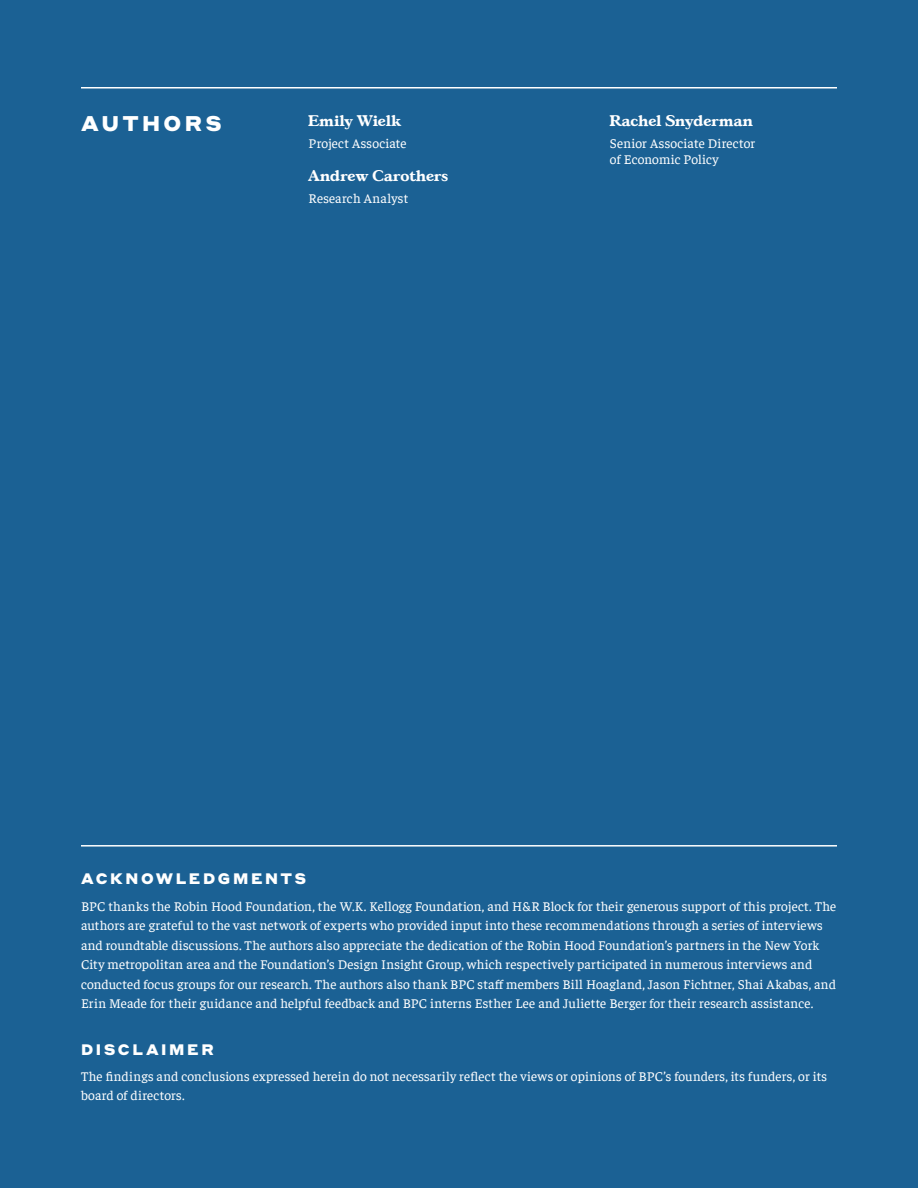
<style>
.page{position:relative;width:918px;height:1188px;background:#1b6194}
.page>*{position:absolute;margin:0;border:0;box-sizing:border-box;transform-origin:0 0}
.Staff_-_Group_Title{font:900 21px "Styrene A";letter-spacing:.16em;color:#fff}
.Staff_-_Name{font:700 15px "Gascogne TS";letter-spacing:.01em;color:#fff}
.Disclaimer_-_Titles{font:900 15px "Styrene A";letter-spacing:.175em;color:#fff}
.Disclaimer_-_Body{font:13.5px/19.5px "Faustina";letter-spacing:.01em;color:#fff}
.Staff_-_Title{font:13.5px/16.5px "Faustina";letter-spacing:.015em;color:#fff}
</style>
<div class="page">
<hr style="left:81px;top:87px;width:756px;height:1px;background:#fff">
<hr style="left:81px;top:845px;width:756px;height:2px;background:#fff">
<p class="Staff_-_Group_Title" style="left:81px;top:105px;width:142px">AUTHORS</p>
<p class="Staff_-_Name" style="left:309px;top:111px;width:94px">Emily Wielk</p>
<p class="Staff_-_Title" style="left:309px;top:134px;width:100px">Project Associate</p>
<p class="Staff_-_Name" style="left:309px;top:166px;width:141px">Andrew Carothers</p>
<p class="Staff_-_Title" style="left:309px;top:189px;width:101px">Research Analyst</p>
<p class="Staff_-_Name" style="left:610px;top:111px;width:145px">Rachel Snyderman</p>
<p class="Staff_-_Title" style="left:610px;top:134px;width:147px">Senior Associate Director of Economic Policy</p>
<p class="Disclaimer_-_Titles" style="left:81px;top:866px;width:227px">ACKNOWLEDGMENTS</p>
<p class="Disclaimer_-_Body" style="left:81px;top:895px;width:757px">BPC thanks the Robin Hood Foundation, the W.K. Kellogg Foundation, and H&amp;R Block for their generous support of this project. The authors are grateful to the vast network of experts who provided input into these recommendations through a series of interviews and roundtable discussions. The authors also appreciate the dedication of the Robin Hood Foundation’s partners in the New York City metropolitan area and the Foundation’s Design Insight Group, which respectively participated in numerous interviews and conducted focus groups for our research. The authors also thank BPC staff members Bill Hoagland, Jason Fichtner, Shai Akabas, and Erin Meade for their guidance and helpful feedback and BPC interns Esther Lee and Juliette Berger for their research assistance.</p>
<p class="Disclaimer_-_Titles" style="left:81px;top:1036px;width:134px">DISCLAIMER</p>
<p class="Disclaimer_-_Body" style="left:81px;top:1065px;width:748px">The findings and conclusions expressed herein do not necessarily reflect the views or opinions of BPC’s founders, its funders, or its board of directors.</p>
</div>
